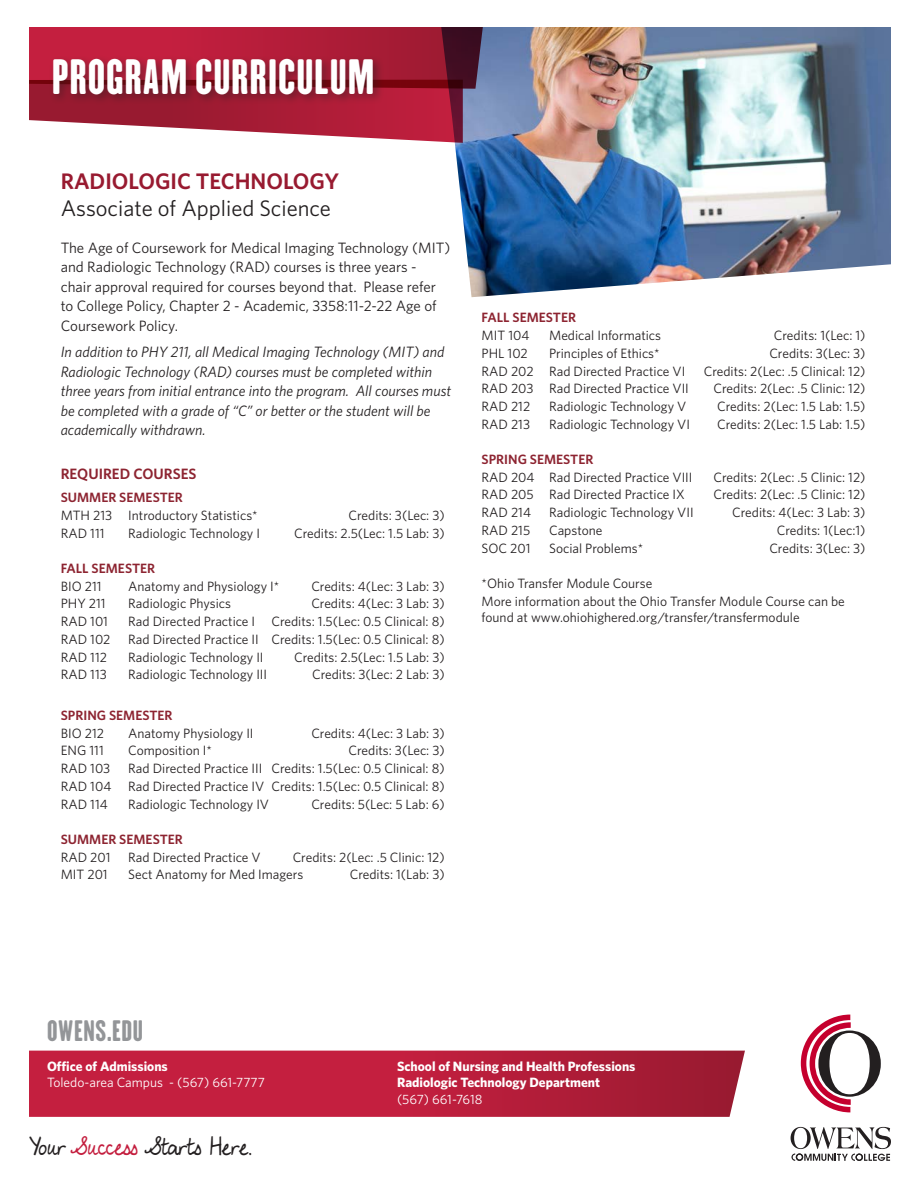
<style>
.page{position:relative;width:918px;height:1188px;background:#fff}
.page>*{position:absolute;margin:0;border:0;box-sizing:border-box;transform-origin:0 0}
.t1{font:45.3px "H.H.Samuel";letter-spacing:.015em;color:#fff}
.t2{font:27px "H.H.Samuel";letter-spacing:.02em;color:#939598}
.t3{font:22.5px "Whitney";color:#231f20}
.t4{font:600 22.5px "Whitney";color:#981a30}
.t5{font:21px "My Lucky Penny";color:#231f20}
.t6{font:italic 15px/19.5px "Whitney";color:#231f20}
.t7{font:15px/19.5px "Whitney";color:#231f20}
.t8{font:600 15px "Whitney";color:#8d2431}
.t9{font:13.5px/16.2px "Whitney";color:#231f20}
.t10{font:700 13.5px/16.2px "Whitney";color:#fff}
.t11{font:600 13.5px "Whitney";color:#8d2431}
.t12{font:13.5px "Whitney";color:#fff}
.s1{color:#c41f3f}
.s2{font-weight:400}
</style>
<div class="page">
<svg style="left:29px;top:27px;width:412px;height:115px;background:#ba3e55"></svg>
<div style="left:49px;top:55px;width:335px;height:51px;background:#231f20;opacity:.45"></div>
<svg style="left:29px;top:1051px;width:716px;height:66px;background:#ba203d"></svg>
<img style="left:441px;top:27px;width:450px;height:270px">
<svg style="left:801px;top:1015px;width:80px;height:97px"></svg>
<svg style="left:791px;top:1127px;width:100px;height:34px"></svg>
<p class="t1" style="left:52px;top:49px;width:324px">PROGRAM CURRICULUM</p>
<p class="t4" style="left:61px;top:166px;width:280px">RADIOLOGIC TECHNOLOGY</p>
<p class="t3" style="left:61px;top:193px;width:272px">Associate of Applied Science</p>
<p class="t7" style="left:61px;top:238px;width:391px">The Age of Coursework for Medical Imaging Technology (MIT) and Radiologic Technology (RAD) courses is three years - chair approval required for courses beyond that. Please refer to College Policy, Chapter 2 - Academic, 3358:11-2-22 Age of Coursework Policy.</p>
<p class="t6" style="left:61px;top:342px;width:392px">In addition to PHY 211, all Medical Imaging Technology (MIT) and Radiologic Technology (RAD) courses must be completed within three years from initial entrance into the program. All courses must be completed with a grade of “C” or better or the student will be academically withdrawn.</p>
<p class="t8" style="left:61px;top:464px;width:137px">REQUIRED COURSES</p>
<p class="t11" style="left:61px;top:489px;width:124px">SUMMER SEMESTER</p>
<p class="t9" style="left:61px;top:507px;width:199px">MTH 213 Introductory Statistics*</p>
<p class="t9" style="left:349px;top:507px;width:98px">Credits: 3(Lec: 3)</p>
<p class="t9" style="left:61px;top:525px;width:45px">RAD 111</p>
<p class="t9" style="left:128px;top:525px;width:133px">Radiologic Technology I</p>
<p class="t9" style="left:294px;top:525px;width:152px">Credits: 2.5(Lec: 1.5 Lab: 3)</p>
<p class="t11" style="left:61px;top:559px;width:96px">FALL SEMESTER</p>
<p class="t9" style="left:61px;top:578px;width:42px">BIO 211</p>
<p class="t9" style="left:128px;top:578px;width:153px">Anatomy and Physiology I*</p>
<p class="t9" style="left:311px;top:578px;width:135px">Credits: 4(Lec: 3 Lab: 3)</p>
<p class="t9" style="left:61px;top:595px;width:47px">PHY 211</p>
<p class="t9" style="left:128px;top:595px;width:104px">Radiologic Physics</p>
<p class="t9" style="left:311px;top:595px;width:135px">Credits: 4(Lec: 3 Lab: 3)</p>
<p class="t9" style="left:61px;top:613px;width:49px">RAD 101</p>
<p class="t9" style="left:128px;top:613px;width:318px">Rad Directed Practice I Credits: 1.5(Lec: 0.5 Clinical: 8)</p>
<p class="t9" style="left:61px;top:631px;width:51px">RAD 102</p>
<p class="t9" style="left:128px;top:631px;width:318px">Rad Directed Practice II Credits: 1.5(Lec: 0.5 Clinical: 8)</p>
<p class="t9" style="left:61px;top:648px;width:48px">RAD 112</p>
<p class="t9" style="left:128px;top:648px;width:137px">Radiologic Technology II</p>
<p class="t9" style="left:294px;top:648px;width:152px">Credits: 2.5(Lec: 1.5 Lab: 3)</p>
<p class="t9" style="left:61px;top:666px;width:48px">RAD 113</p>
<p class="t9" style="left:128px;top:666px;width:140px">Radiologic Technology III</p>
<p class="t9" style="left:312px;top:666px;width:134px">Credits: 3(Lec: 2 Lab: 3)</p>
<p class="t11" style="left:61px;top:706px;width:113px">SPRING SEMESTER</p>
<p class="t9" style="left:61px;top:725px;width:45px">BIO 212</p>
<p class="t9" style="left:128px;top:725px;width:127px">Anatomy Physiology II</p>
<p class="t9" style="left:311px;top:725px;width:135px">Credits: 4(Lec: 3 Lab: 3)</p>
<p class="t9" style="left:61px;top:742px;width:45px">ENG 111</p>
<p class="t9" style="left:128px;top:742px;width:85px">Composition I*</p>
<p class="t9" style="left:349px;top:742px;width:98px">Credits: 3(Lec: 3)</p>
<p class="t9" style="left:61px;top:760px;width:51px">RAD 103</p>
<p class="t9" style="left:128px;top:760px;width:318px">Rad Directed Practice III Credits: 1.5(Lec: 0.5 Clinical: 8)</p>
<p class="t9" style="left:61px;top:778px;width:52px">RAD 104</p>
<p class="t9" style="left:128px;top:778px;width:318px">Rad Directed Practice IV Credits: 1.5(Lec: 0.5 Clinical: 8)</p>
<p class="t9" style="left:61px;top:795px;width:49px">RAD 114</p>
<p class="t9" style="left:128px;top:795px;width:142px">Radiologic Technology IV</p>
<p class="t9" style="left:311px;top:795px;width:135px">Credits: 5(Lec: 5 Lab: 6)</p>
<p class="t11" style="left:61px;top:830px;width:124px">SUMMER SEMESTER</p>
<p class="t9" style="left:61px;top:849px;width:51px">RAD 201</p>
<p class="t9" style="left:128px;top:849px;width:134px">Rad Directed Practice V</p>
<p class="t9" style="left:293px;top:849px;width:154px">Credits: 2(Lec: .5 Clinic: 12)</p>
<p class="t9" style="left:61px;top:866px;width:49px">MIT 201</p>
<p class="t9" style="left:128px;top:866px;width:177px">Sect Anatomy for Med Imagers</p>
<p class="t9" style="left:350px;top:866px;width:97px">Credits: 1(Lab: 3)</p>
<p class="t11" style="left:482px;top:309px;width:96px">FALL SEMESTER</p>
<p class="t9" style="left:482px;top:327px;width:49px">MIT 104</p>
<p class="t9" style="left:549px;top:327px;width:114px">Medical Informatics</p>
<p class="t9" style="left:774px;top:327px;width:93px">Credits: 1(Lec: 1)</p>
<p class="t9" style="left:482px;top:345px;width:48px">PHL 102</p>
<p class="t9" style="left:549px;top:345px;width:112px">Principles of Ethics*</p>
<p class="t9" style="left:769px;top:345px;width:98px">Credits: 3(Lec: 3)</p>
<p class="t9" style="left:482px;top:362px;width:205px">RAD 202 Rad Directed Practice VI</p>
<p class="t9" style="left:704px;top:362px;width:163px">Credits: 2(Lec: .5 Clinical: 12)</p>
<p class="t9" style="left:482px;top:380px;width:209px">RAD 203 Rad Directed Practice VII</p>
<p class="t9" style="left:714px;top:380px;width:154px">Credits: 2(Lec: .5 Clinic: 12)</p>
<p class="t9" style="left:482px;top:398px;width:50px">RAD 212</p>
<p class="t9" style="left:549px;top:398px;width:139px">Radiologic Technology V</p>
<p class="t9" style="left:717px;top:398px;width:150px">Credits: 2(Lec: 1.5 Lab: 1.5)</p>
<p class="t9" style="left:482px;top:416px;width:50px">RAD 213</p>
<p class="t9" style="left:549px;top:416px;width:142px">Radiologic Technology VI</p>
<p class="t9" style="left:717px;top:416px;width:150px">Credits: 2(Lec: 1.5 Lab: 1.5)</p>
<p class="t11" style="left:482px;top:450px;width:113px">SPRING SEMESTER</p>
<p class="t9" style="left:482px;top:469px;width:212px">RAD 204 Rad Directed Practice VIII</p>
<p class="t9" style="left:714px;top:469px;width:154px">Credits: 2(Lec: .5 Clinic: 12)</p>
<p class="t9" style="left:482px;top:486px;width:205px">RAD 205 Rad Directed Practice IX</p>
<p class="t9" style="left:714px;top:486px;width:154px">Credits: 2(Lec: .5 Clinic: 12)</p>
<p class="t9" style="left:482px;top:504px;width:51px">RAD 214</p>
<p class="t9" style="left:549px;top:504px;width:146px">Radiologic Technology VII</p>
<p class="t9" style="left:732px;top:504px;width:135px">Credits: 4(Lec: 3 Lab: 3)</p>
<p class="t9" style="left:482px;top:522px;width:50px">RAD 215</p>
<p class="t9" style="left:549px;top:522px;width:55px">Capstone</p>
<p class="t9" style="left:777px;top:522px;width:90px">Credits: 1(Lec:1)</p>
<p class="t9" style="left:482px;top:539px;width:50px">SOC 201</p>
<p class="t9" style="left:549px;top:539px;width:96px">Social Problems*</p>
<p class="t9" style="left:769px;top:539px;width:98px">Credits: 3(Lec: 3)</p>
<p class="t9" style="left:482px;top:575px;width:172px">*Ohio Transfer Module Course</p>
<p class="t9" style="left:482px;top:593px;width:365px">More information about the Ohio Transfer Module Course can be found at www.ohiohighered.org/transfer/transfermodule</p>
<p class="t2" style="left:47px;top:1014px;width:97px">OWENS.EDU</p>
<p class="t10" style="left:47px;top:1058px;width:122px">Office of Admissions</p>
<p class="t12" style="left:47px;top:1074px;width:219px">Toledo-area Campus - (567) 661-7777</p>
<p class="t5" style="left:29px;top:1129px;width:224px">Your <span class="s1">Success</span> Starts Here.</p>
<p class="t10" style="left:397px;top:1058px;width:240px">School of Nursing and Health Professions</p>
<p class="t10" style="left:397px;top:1074px;width:204px">Radiologic Technology Department <span class="s2">(567) 661-7618</span></p>
</div>
